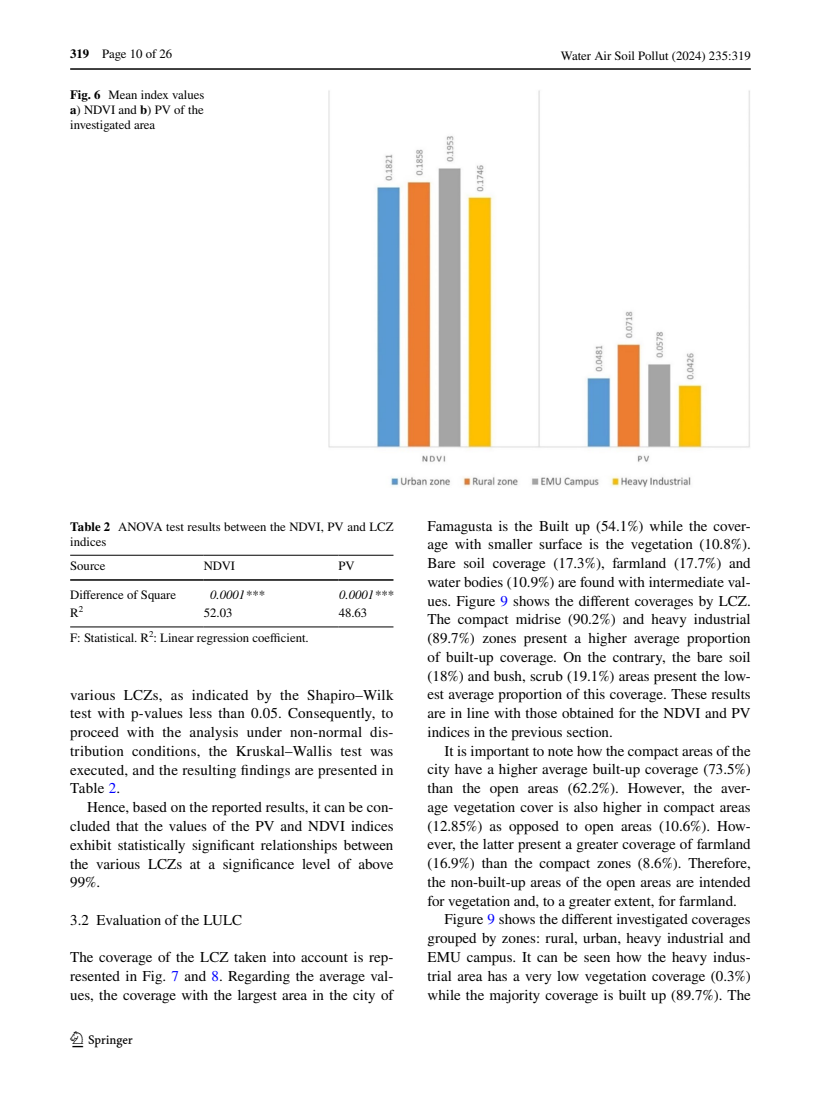
<style>
.page{position:relative;width:821px;height:1106px;background:#fff}
.page>*{position:absolute;margin:0;border:0;box-sizing:border-box;transform-origin:0 0}
.t1{font:22.5px "Springnew Regular 2";color:#000}
.t2{font:15px/18.8px "STIX";color:#000;text-align:justify}
.t3{font:12.75px/15px "STIX";color:#000;text-align:justify}
.t4{font:italic 12.75px "STIX";color:#000}
.s1{font-weight:700}
.s2{color:#00f}
</style>
<div class="page">
<hr style="left:70px;top:68px;width:680px;height:2px;background:#000">
<img style="left:328px;top:90px;width:422px;height:397px">
<hr style="left:70px;top:555px;width:134px;height:1px;background:#000">
<hr style="left:70px;top:579px;width:134px;height:1px;background:#000">
<hr style="left:204px;top:555px;width:134px;height:1px;background:#000">
<hr style="left:204px;top:579px;width:134px;height:1px;background:#000">
<hr style="left:338px;top:555px;width:55px;height:1px;background:#000">
<hr style="left:338px;top:579px;width:55px;height:1px;background:#000">
<hr style="left:70px;top:626px;width:134px;height:1px;background:#000">
<hr style="left:204px;top:626px;width:134px;height:1px;background:#000">
<hr style="left:338px;top:626px;width:55px;height:1px;background:#000">
<p class="t3" style="left:70px;top:47px;width:104px"><span class="s1">319</span> Page 10 of 26</p>
<p class="t3" style="left:70px;top:88px;width:136px"><span class="s1">Fig. 6</span> Mean index values <span class="s1">a</span>) NDVI and <span class="s1">b</span>) PV of the investigated area</p>
<p class="t3" style="left:561px;top:49px;width:191px">Water Air Soil Pollut (2024) 235:319</p>
<p class="t3" style="left:70px;top:519px;width:325px"><span class="s1">Table 2</span> ANOVA test results between the NDVI, PV and LCZ indices</p>
<p class="t3" style="left:70px;top:559px;width:37px">Source</p>
<p class="t3" style="left:204px;top:559px;width:33px">NDVI</p>
<p class="t3" style="left:338px;top:559px;width:18px">PV</p>
<p class="t3" style="left:70px;top:587px;width:107px">Difference of Square</p>
<p class="t4" style="left:210px;top:585px;width:56px">0.0001***</p>
<p class="t4" style="left:339px;top:585px;width:56px">0.0001***</p>
<p class="t3" style="left:70px;top:606px;width:14px">R<sup>2</sup></p>
<p class="t3" style="left:204px;top:606px;width:30px">52.03</p>
<p class="t3" style="left:339px;top:606px;width:30px">48.63</p>
<p class="t3" style="left:70px;top:631px;width:240px">F: Statistical. R<sup>2</sup>: Linear regression coefficient.</p>
<p class="t2" style="left:70px;top:686px;width:325px">various LCZs, as indicated by the Shapiro–Wilk test with p-values less than 0.05. Consequently, to proceed with the analysis under non-normal dis&shy;tribution conditions, the Kruskal–Wallis test was executed, and the resulting findings are presented in Table <span class="s2">2</span>.</p>
<p class="t2" style="left:70px;top:798px;width:325px;text-indent:17px">Hence, based on the reported results, it can be con&shy;cluded that the values of the PV and NDVI indices exhibit statistically significant relationships between the various LCZs at a significance level of above 99%.</p>
<p class="t2" style="left:70px;top:911px;width:174px">3.2 Evaluation of the LULC</p>
<p class="t2" style="left:70px;top:948px;width:325px">The coverage of the LCZ taken into account is rep&shy;resented in Fig. <span class="s2">7</span> and <span class="s2">8</span>. Regarding the average val&shy;ues, the coverage with the largest area in the city of</p>
<h1 class="t1" style="left:72px;top:1031px;width:62px">1 3</h1>
<p class="t2" style="left:427px;top:517px;width:325px">Famagusta is the Built up (54.1%) while the cover&shy;age with smaller surface is the vegetation (10.8%).<br>Bare soil coverage (17.3%), farmland (17.7%) and water bodies (10.9%) are found with intermediate val&shy;ues. Figure <span class="s2">9</span> shows the different coverages by LCZ.<br>The compact midrise (90.2%) and heavy industrial (89.7%) zones present a higher average proportion of built-up coverage. On the contrary, the bare soil (18%) and bush, scrub (19.1%) areas present the low&shy;est average proportion of this coverage. These results are in line with those obtained for the NDVI and PV indices in the previous section.</p>
<p class="t2" style="left:444px;top:742px;width:308px">It is important to note how the compact areas of the</p>
<p class="t2" style="left:427px;top:761px;width:325px">city have a higher average built-up coverage (73.5%)</p>
<p class="t2" style="left:427px;top:779px;width:325px">than the open areas (62.2%). However, the aver-</p>
<p class="t2" style="left:427px;top:798px;width:325px">age vegetation cover is also higher in compact areas</p>
<p class="t2" style="left:427px;top:817px;width:325px">(12.85%) as opposed to open areas (10.6%). How-</p>
<p class="t2" style="left:427px;top:836px;width:325px">ever, the latter present a greater coverage of farmland</p>
<p class="t2" style="left:427px;top:854px;width:325px">(16.9%) than the compact zones (8.6%). Therefore,</p>
<p class="t2" style="left:427px;top:873px;width:325px">the non-built-up areas of the open areas are intended</p>
<p class="t2" style="left:427px;top:892px;width:311px">for vegetation and, to a greater extent, for farmland.</p>
<p class="t2" style="left:444px;top:911px;width:308px">Figure <span class="s2">9</span> shows the different investigated coverages</p>
<p class="t2" style="left:427px;top:929px;width:325px">grouped by zones: rural, urban, heavy industrial and</p>
<p class="t2" style="left:427px;top:948px;width:325px">EMU campus. It can be seen how the heavy indus-</p>
<p class="t2" style="left:427px;top:967px;width:325px">trial area has a very low vegetation coverage (0.3%)</p>
<p class="t2" style="left:427px;top:986px;width:325px">while the majority coverage is built up (89.7%). The</p>
</div>
